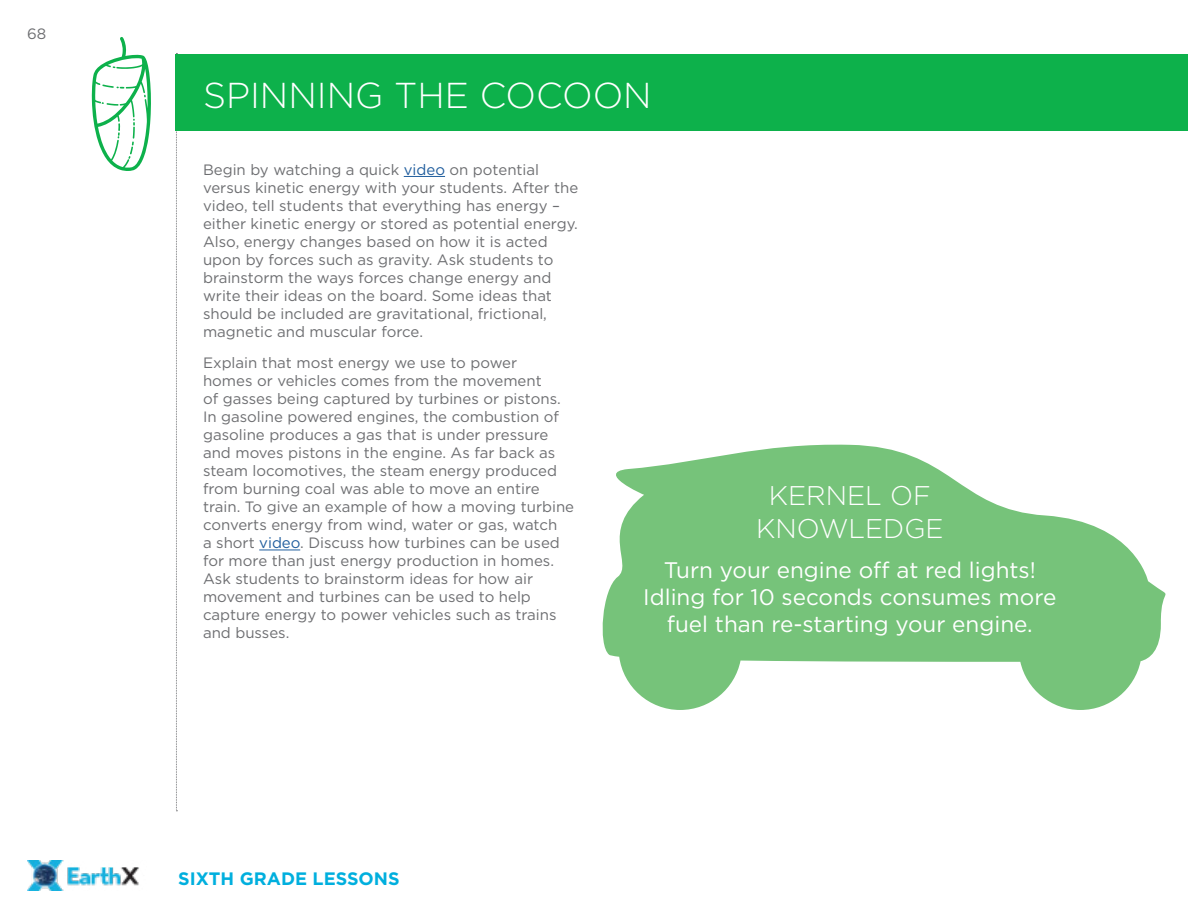
<style>
.page{position:relative;width:1188px;height:918px;background:#fff}
.page>*{position:absolute;margin:0;border:0;box-sizing:border-box;transform-origin:0 0}
.t1{font:300 36px "Gotham";color:#fff}
.t2{font:300 27px/32.4px "Gotham";color:#fff;text-align:center}
.t3{font:22.5px/27px "Gotham";color:#fff;text-align:center}
.t4{font:700 18px "Gotham";color:#00afde}
.t5{font:15px/18px "Gotham";color:#6d6e71}
.s1{color:#215e9e}
</style>
<div class="page">
<img style="left:27px;top:860px;width:112px;height:31px">
<svg style="left:602px;top:444px;width:564px;height:266px;fill:#76c37a"></svg>
<svg style="left:176px;top:53px;width:1px;height:758px"></svg>
<hr style="left:404px;top:176px;width:41px;height:1px;background:#215e9e">
<hr style="left:259px;top:550px;width:41px;height:1px;background:#215e9e">
<div style="left:176px;top:54px;width:1012px;height:76px;background:#0db14b"></div>
<svg style="left:92px;top:37px;width:59px;height:134px"></svg>
<p class="t5" style="left:27px;top:24px;width:21px">68</p>
<h1 class="t1" style="left:203px;top:72px;width:450px">SPINNING THE COCOON</h1>
<p class="t5" style="left:203px;top:160px;width:377px">Begin by watching a quick <span class="s1">video</span> on potential versus kinetic energy with your students. After the video, tell students that everything has energy – either kinetic energy or stored as potential energy.<br>Also, energy changes based on how it is acted upon by forces such as gravity. Ask students to brainstorm the ways forces change energy and write their ideas on the board. Some ideas that should be included are gravitational, frictional, magnetic and muscular force.</p>
<p class="t5" style="left:203px;top:354px;width:373px">Explain that most energy we use to power<br>homes or vehicles comes from the movement<br>of gasses being captured by turbines or pistons.<br>In gasoline powered engines, the combustion of gasoline produces a gas that is under pressure and moves pistons in the engine. As far back as steam locomotives, the steam energy produced from burning coal was able to move an entire train. To give an example of how a moving turbine converts energy from wind, water or gas, watch<br>a short <span class="s1">video</span>. Discuss how turbines can be used for more than just energy production in homes.<br>Ask students to brainstorm ideas for how air movement and turbines can be used to help capture energy to power vehicles such as trains and busses.</p>
<h2 class="t2" style="left:756px;top:479px;width:189px">KERNEL OF<br>KNOWLEDGE</h2>
<h3 class="t3" style="left:643px;top:556px;width:415px">Turn your engine off at red lights!<br>Idling for 10 seconds consumes more fuel than re-starting your engine.</h3>
<p class="t4" style="left:178px;top:866px;width:223px">SIXTH GRADE LESSONS</p>
</div>
